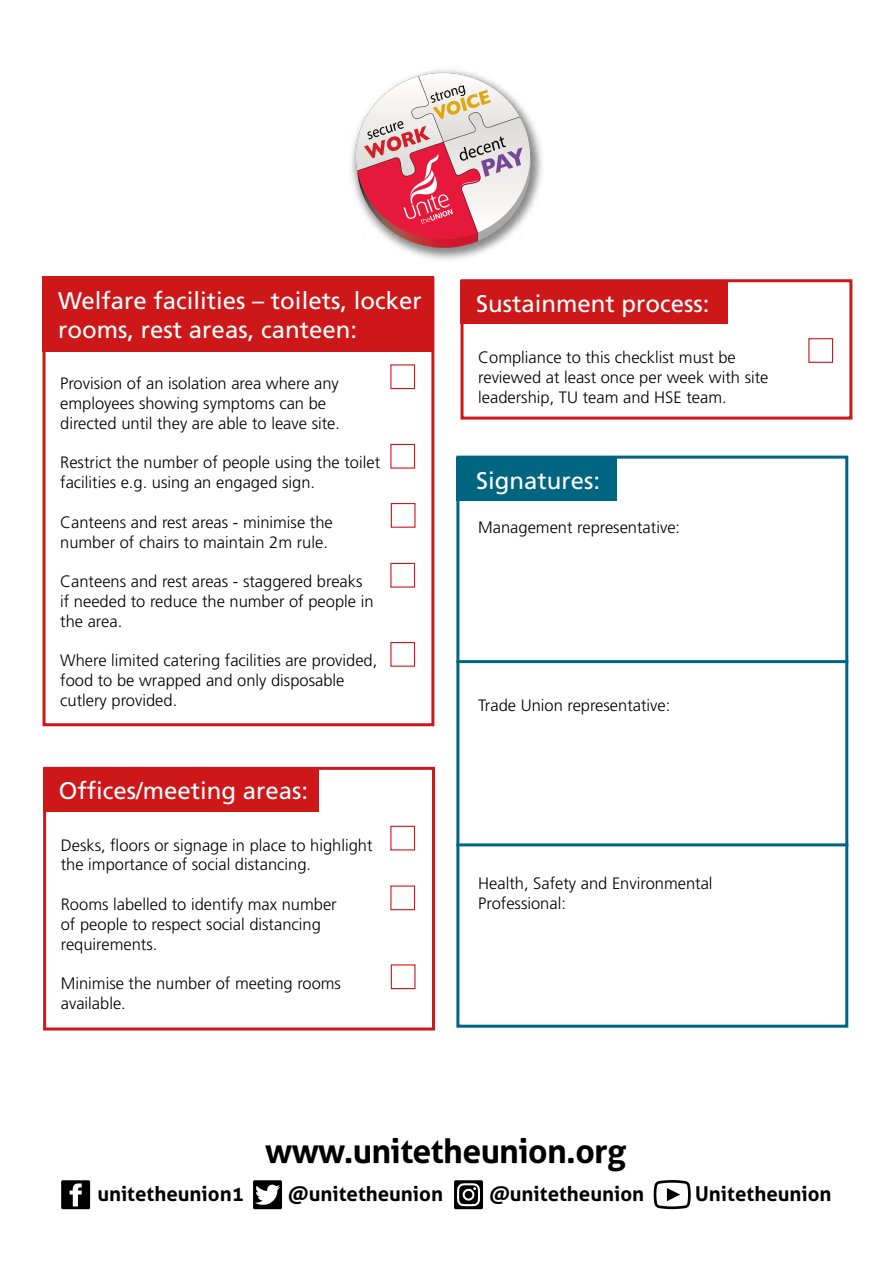
<style>
.page{position:relative;width:893px;height:1263px;background:#fff}
.page>*{position:absolute;margin:0;border:0;box-sizing:border-box;transform-origin:0 0}
.t1{font:700 33.75px "Aller";letter-spacing:-.02em;color:#000}
.t2{font:24px/28.8px "Frutiger";color:#fff}
.t3{font:700 20.4px "Aller";color:#000}
.t4{font:300 16.5px/19.8px "Frutiger";color:#000}
</style>
<div class="page">
<div style="left:43px;top:277px;width:391px;height:449px;border:3px solid #cd1719"></div>
<div style="left:43px;top:277px;width:391px;height:75px;background:#cd1719"></div>
<div style="left:43px;top:767px;width:392px;height:263px;border:3px solid #cd1719"></div>
<div style="left:43px;top:768px;width:276px;height:44px;background:#cd1719"></div>
<div style="left:390px;top:364px;width:25px;height:25px;border:1px solid #cd1719"></div>
<div style="left:390px;top:444px;width:25px;height:25px;border:1px solid #cd1719"></div>
<div style="left:391px;top:503px;width:24px;height:25px;border:1px solid #cd1719"></div>
<div style="left:390px;top:563px;width:25px;height:25px;border:1px solid #cd1719"></div>
<div style="left:390px;top:642px;width:25px;height:25px;border:1px solid #cd1719"></div>
<div style="left:460px;top:279px;width:392px;height:141px;border:3px solid #cd1719"></div>
<div style="left:460px;top:280px;width:267px;height:44px;background:#cd1719"></div>
<div style="left:390px;top:826px;width:25px;height:24px;border:1px solid #cd1719"></div>
<div style="left:390px;top:885px;width:25px;height:25px;border:1px solid #cd1719"></div>
<div style="left:391px;top:964px;width:24px;height:25px;border:1px solid #cd1719"></div>
<div style="left:456px;top:456px;width:392px;height:572px;border:3px solid #006580"></div>
<div style="left:456px;top:457px;width:161px;height:44px;background:#006580"></div>
<div style="left:808px;top:338px;width:25px;height:25px;border:1px solid #cd1719"></div>
<hr style="left:456px;top:660px;width:392px;height:3px;background:#006580">
<hr style="left:456px;top:843px;width:392px;height:3px;background:#006580">
<img style="left:335px;top:54px;width:222px;height:222px;border-radius:111px">
<svg style="left:253px;top:1180px;width:29px;height:29px"></svg>
<svg style="left:61px;top:1180px;width:29px;height:29px"></svg>
<svg style="left:454px;top:1180px;width:29px;height:29px"></svg>
<svg style="left:654px;top:1180px;width:37px;height:29px"></svg>
<h2 class="t2" style="left:58px;top:287px;width:365px">Welfare facilities – toilets, locker rooms, rest areas, canteen:</h2>
<p class="t4" style="left:60px;top:374px;width:281px">Provision of an isolation area where any employees showing symptoms can be directed until they are able to leave site.</p>
<p class="t4" style="left:60px;top:453px;width:321px">Restrict the number of people using the toilet facilities e.g. using an engaged sign.</p>
<p class="t4" style="left:60px;top:512px;width:274px">Canteens and rest areas - minimise the number of chairs to maintain 2m rule.</p>
<p class="t4" style="left:60px;top:572px;width:315px">Canteens and rest areas - staggered breaks if needed to reduce the number of people in the area.</p>
<p class="t4" style="left:60px;top:651px;width:319px">Where limited catering facilities are provided, food to be wrapped and only disposable cutlery provided.</p>
<h2 class="t2" style="left:59px;top:777px;width:251px">Offices/meeting areas:</h2>
<p class="t4" style="left:61px;top:835px;width:313px">Desks, floors or signage in place to highlight the importance of social distancing.</p>
<p class="t4" style="left:61px;top:894px;width:277px">Rooms labelled to identify max number of people to respect social distancing requirements.</p>
<p class="t4" style="left:61px;top:974px;width:282px">Minimise the number of meeting rooms available.</p>
<h2 class="t2" style="left:476px;top:289px;width:235px">Sustainment process:</h2>
<p class="t4" style="left:478px;top:348px;width:292px">Compliance to this checklist must be reviewed at least once per week with site leadership, TU team and HSE team.</p>
<h2 class="t2" style="left:476px;top:466px;width:126px">Signatures:</h2>
<p class="t4" style="left:478px;top:517px;width:203px">Management representative:</p>
<p class="t4" style="left:478px;top:695px;width:194px">Trade Union representative:</p>
<p class="t4" style="left:478px;top:874px;width:236px">Health, Safety and Environmental<br>Professional:</p>
<h1 class="t1" style="left:265px;top:1130px;width:363px">www.unitetheunion.org</h1>
<p class="t3" style="left:97px;top:1181px;width:148px">unitetheunion1</p>
<p class="t3" style="left:288px;top:1181px;width:156px">@unitetheunion</p>
<p class="t3" style="left:489px;top:1181px;width:156px">@unitetheunion</p>
<p class="t3" style="left:695px;top:1181px;width:138px">Unitetheunion</p>
</div>
